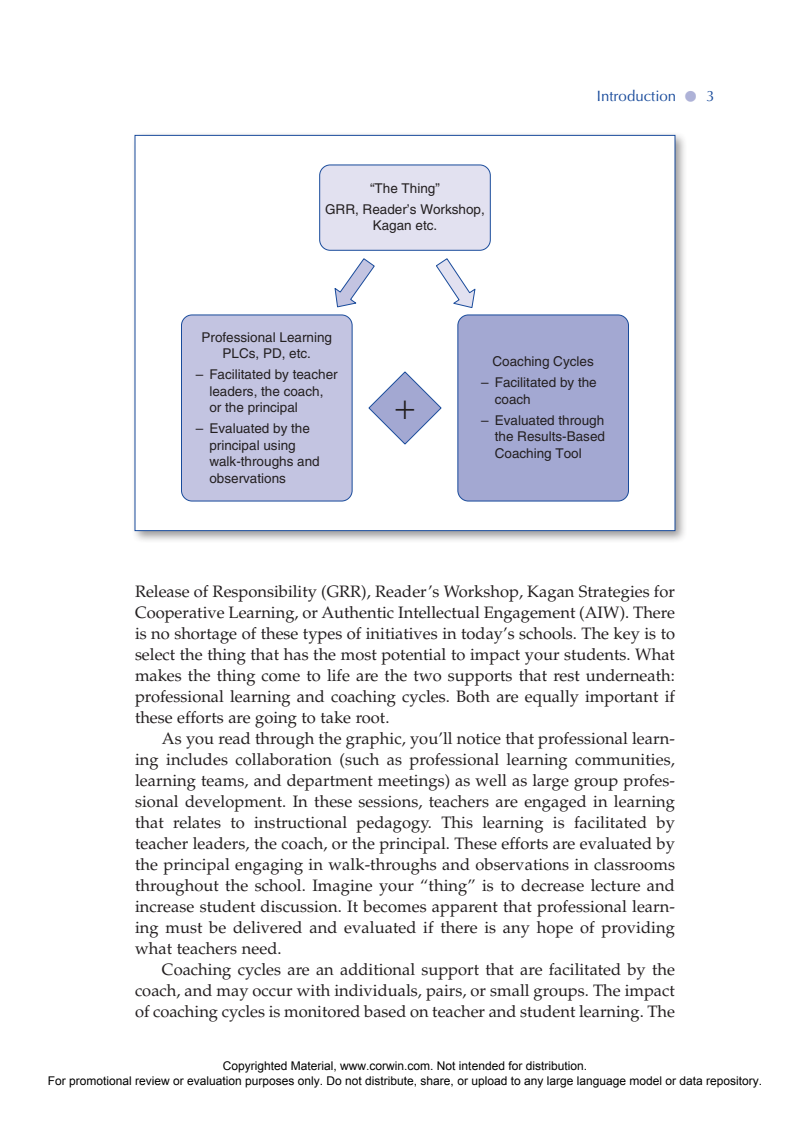
<style>
.page{position:relative;width:810px;height:1134px;background:#fff}
.page>*{position:absolute;margin:0;border:0;box-sizing:border-box;transform-origin:0 0}
.t1{font:16.5px "Palatino LT Std";color:#231f20}
.t2{font:15px "Optima LT Std";color:#194b9b}
.t3{font:13.5px/16.5px "Helvetica LT Std";color:#231f20}
.t4{font:12px/14.4px "Arial";color:#000;text-align:center}
.s1{color:#aeb2d7}
</style>
<div class="page">
<div style="left:131px;top:131px;width:557px;height:413px;background:#231f20;opacity:.45"></div>
<div style="left:135px;top:135px;width:540px;height:396px;background:#fff"></div>
<div style="left:320px;top:165px;width:170px;height:85px;background:#e2e1f0;border-radius:10px"></div>
<div style="left:319px;top:165px;width:172px;height:86px;border:1px solid #194b9b;border-radius:10px"></div>
<div style="left:182px;top:315px;width:170px;height:186px;background:#c3c4e1;border-radius:10px"></div>
<div style="left:181px;top:315px;width:171px;height:186px;border:1px solid #194b9b;border-radius:10px"></div>
<div style="left:458px;top:315px;width:170px;height:186px;background:#a3a8d2;border-radius:10px"></div>
<div style="left:458px;top:315px;width:171px;height:186px;border:1px solid #194b9b;border-radius:10px"></div>
<svg style="left:334px;top:258px;width:41px;height:50px"></svg>
<svg style="left:436px;top:258px;width:40px;height:50px"></svg>
<svg style="left:368px;top:371px;width:74px;height:74px"></svg>
<p class="t3" style="left:325px;top:178px;width:161px;line-height:21px;text-align:center">“The Thing”<br>GRR, Reader’s Workshop,</p>
<p class="t3" style="left:373px;top:217px;width:66px">Kagan etc.</p>
<p class="t2" style="left:597px;top:87px;width:119px">Introduction <span class="s1">•</span> 3</p>
<p class="t3" style="left:202px;top:329px;width:132px;text-align:center">Professional Learning<br>PLCs, PD, etc.</p>
<p class="t3" style="left:209px;top:366px;width:130px;text-indent:-14px">– Facilitated by teacher leaders, the coach, or the principal</p>
<p class="t3" style="left:209px;top:420px;width:112px;text-indent:-14px">– Evaluated by the principal using walk-throughs and observations</p>
<p class="t3" style="left:493px;top:353px;width:103px">Coaching Cycles</p>
<p class="t3" style="left:495px;top:374px;width:104px;text-indent:-14px">– Facilitated by the coach</p>
<p class="t3" style="left:495px;top:412px;width:112px;text-align:justify;text-indent:-14px">– Evaluated through the Results-Based Coaching Tool</p>
<p class="t1" style="left:135px;top:582px;width:541px">Release of Responsibility (GRR), Reader’s Workshop, Kagan Strategies for</p>
<p class="t1" style="left:135px;top:603px;width:542px">Cooperative Learning, or Authentic Intellectual Engagement (AIW). There</p>
<p class="t1" style="left:135px;top:624px;width:542px">is no shortage of these types of initiatives in today’s schools. The key is to</p>
<p class="t1" style="left:135px;top:645px;width:541px">select the thing that has the most potential to impact your students. What</p>
<p class="t1" style="left:135px;top:666px;width:541px">makes the thing come to life are the two supports that rest underneath:</p>
<p class="t1" style="left:135px;top:687px;width:542px">professional learning and coaching cycles. Both are equally important if</p>
<p class="t1" style="left:135px;top:708px;width:256px">these efforts are going to take root.</p>
<p class="t1" style="left:162px;top:729px;width:515px">As you read through the graphic, you’ll notice that professional learn-</p>
<p class="t1" style="left:135px;top:750px;width:541px">ing includes collaboration (such as professional learning communities,</p>
<p class="t1" style="left:135px;top:771px;width:542px">learning teams, and department meetings) as well as large group profes-</p>
<p class="t1" style="left:135px;top:792px;width:542px">sional development. In these sessions, teachers are engaged in learning</p>
<p class="t1" style="left:135px;top:813px;width:541px">that relates to instructional pedagogy. This learning is facilitated by</p>
<p class="t1" style="left:135px;top:834px;width:541px">teacher leaders, the coach, or the principal. These efforts are evaluated by</p>
<p class="t1" style="left:135px;top:855px;width:542px">the principal engaging in walk-throughs and observations in classrooms</p>
<p class="t1" style="left:135px;top:876px;width:542px">throughout the school. Imagine your “thing” is to decrease lecture and</p>
<p class="t1" style="left:135px;top:897px;width:542px">increase student discussion. It becomes apparent that professional learn-</p>
<p class="t1" style="left:135px;top:918px;width:541px">ing must be delivered and evaluated if there is any hope of providing</p>
<p class="t1" style="left:135px;top:939px;width:148px">what teachers need.</p>
<p class="t1" style="left:162px;top:960px;width:514px">Coaching cycles are an additional support that are facilitated by the</p>
<p class="t1" style="left:135px;top:981px;width:541px">coach, and may occur with individuals, pairs, or small groups. The impact</p>
<p class="t1" style="left:135px;top:1002px;width:541px">of coaching cycles is monitored based on teacher and student learning. The</p>
<p class="t4" style="left:48px;top:1059px;width:716px">Copyrighted Material, www.corwin.com. Not intended for distribution.<br>For promotional review or evaluation purposes only. Do not distribute, share, or upload to any large language model or data repository.</p>
</div>
